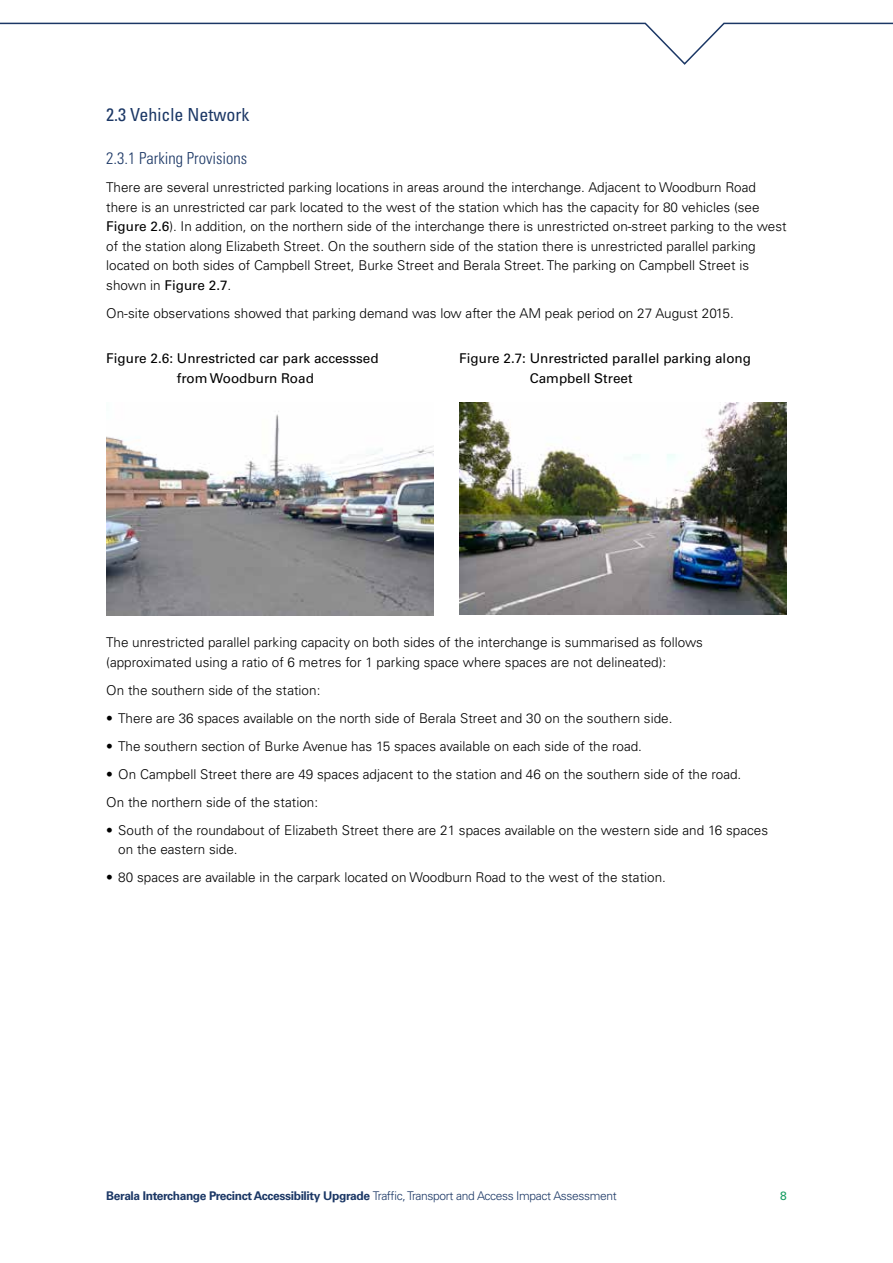
<style>
.page{position:relative;width:893px;height:1263px;background:#fff}
.page>*{position:absolute;margin:0;border:0;box-sizing:border-box;transform-origin:0 0}
.t1{font:condensed 18px "Univers";color:#1b3765}
.t2{font:300 condensed 16.5px "Univers";color:#1b3765}
.TfNSW_body_text{font:300 13.5px/19.5px "Univers";color:#000}
.table_header{font:13.5px/19.5px "Univers";color:#000;text-align:center}
.t3{font:700 12px "Univers";letter-spacing:-.03em;color:#1b3765}
.t4{font:12px "Univers";color:#159c60}
.s1{font-weight:400}
.s2{font-weight:300}
</style>
<div class="page">
<svg style="left:0;top:22px;width:893px;height:43px"></svg>
<img style="left:106px;top:411px;width:328px;height:204px">
<img style="left:459px;top:402px;width:328px;height:213px">
<h3 class="t1" style="left:106px;top:103px;width:145px">2.3 Vehicle Network</h3>
<h4 class="t2" style="left:106px;top:149px;width:143px">2.3.1 Parking Provisions</h4>
<p class="TfNSW_body_text" style="left:106px;top:178px;width:682px">There are several unrestricted parking locations in areas around the interchange. Adjacent to Woodburn Road there is an unrestricted car park located to the west of the station which has the capacity for 80 vehicles (see <span class="s1">Figure 2.6</span>). In addition, on the northern side of the interchange there is unrestricted on-street parking to the west of the station along Elizabeth Street. On the southern side of the station there is unrestricted parallel parking located on both sides of Campbell Street, Burke Street and Berala Street. The parking on Campbell Street is shown in <span class="s1">Figure 2.7</span>.</p>
<p class="TfNSW_body_text" style="left:106px;top:303px;width:629px">On-site observations showed that parking demand was low after the AM peak period on 27 August 2015.</p>
<p class="table_header" style="left:106px;top:349px;width:274px">Figure 2.6: Unrestricted car park accesssed from Woodburn Road</p>
<p class="table_header" style="left:530px;top:349px;width:223px;text-align:left;text-indent:-71px">Figure 2.7: Unrestricted parallel parking along<br>Campbell Street</p>
<p class="TfNSW_body_text" style="left:106px;top:633px;width:598px">The unrestricted parallel parking capacity on both sides of the interchange is summarised as follows (approximated using a ratio of 6 metres for 1 parking space where spaces are not delineated):</p>
<p class="TfNSW_body_text" style="left:106px;top:680px;width:216px">On the southern side of the station:</p>
<p class="TfNSW_body_text" style="left:106px;top:708px;width:568px">• There are 36 spaces available on the north side of Berala Street and 30 on the southern side.</p>
<p class="TfNSW_body_text" style="left:106px;top:736px;width:537px">• The southern section of Burke Avenue has 15 spaces available on each side of the road.</p>
<p class="TfNSW_body_text" style="left:106px;top:764px;width:636px">• On Campbell Street there are 49 spaces adjacent to the station and 46 on the southern side of the road.</p>
<p class="TfNSW_body_text" style="left:106px;top:792px;width:213px">On the northern side of the station:</p>
<p class="TfNSW_body_text" style="left:118px;top:820px;width:651px;text-indent:-12px">• South of the roundabout of Elizabeth Street there are 21 spaces available on the western side and 16 spaces on the eastern side.</p>
<p class="TfNSW_body_text" style="left:106px;top:868px;width:561px">• 80 spaces are available in the carpark located on Woodburn Road to the west of the station.</p>
<p class="t3" style="left:106px;top:1189px;width:512px">Berala Interchange Precinct Accessibility Upgrade <span class="s2">Traffic, Transport and Access Impact Assessment</span></p>
<p class="t4" style="left:780px;top:1188px;width:8px">8</p>
</div>
